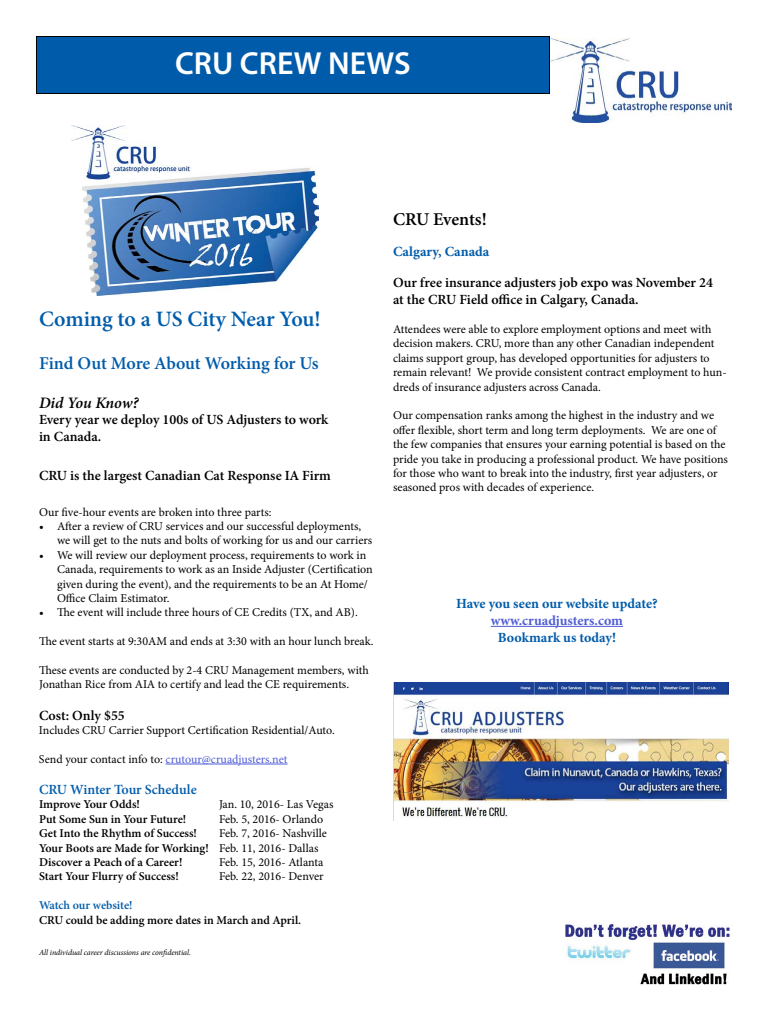
<style>
.page{position:relative;width:768px;height:1024px;background:#fff}
.page>*{position:absolute;margin:0;border:0;box-sizing:border-box;transform-origin:0 0}
.t1{font:600 32px "Myriad Pro";color:#fff}
.t2{font:600 22px "Minion Pro";letter-spacing:-.005em;color:#005cab}
.t3{font:600 18px "Minion Pro";letter-spacing:-.01em;color:#005cab}
.t4{font:600 18px "Minion Pro";letter-spacing:-.005em;color:#000}
.t5{font:italic 600 16px "Minion Pro";letter-spacing:-.005em;color:#000}
.t6{font:600 14px/16.8px "Minion Pro";color:#000}
.t7{font:700 14px "Minion Pro";color:#005cab}
.t8{font:600 14px "Minion Pro";letter-spacing:-.005em;color:#005cab}
.t9{font:700 14px "Minion Pro";color:#4f5cd6}
.t10{font:12px/14.4px "Minion Pro";color:#000}
.t11{font:600 12px/14.4px "Minion Pro";color:#000}
.t12{font:12px "Minion Pro";color:#4f5cd6}
.t13{font:600 12px "Minion Pro";letter-spacing:-.005em;color:#005cab}
.t14{font:italic 8px "Minion Pro";letter-spacing:-.01em;color:#000}
.s1{color:#000}
.s2{font-weight:400}
</style>
<div class="page">
<img style="left:550px;top:39px;width:182px;height:83px">
<div style="left:36px;top:36px;width:514px;height:58px;background:#005cab"></div>
<div style="left:36px;top:36px;width:514px;height:58px;border:1px solid #000"></div>
<img style="left:565px;top:920px;width:165px;height:65px">
<hr style="left:166px;top:764px;width:122px;height:1px;background:#4f5cd6">
<img style="left:72px;top:125px;width:246px;height:171px">
<hr style="left:491px;top:626px;width:132px;height:1px;background:#4f5cd6">
<img style="left:393px;top:682px;width:336px;height:138px">
<h1 class="t1" style="left:175px;top:43px;width:237px">CRU CREW NEWS</h1>
<h2 class="t2" style="left:39px;top:304px;width:283px">Coming to a US City Near You!</h2>
<h3 class="t3" style="left:39px;top:351px;width:281px">Find Out More About Working for Us</h3>
<h3 class="t5" style="left:39px;top:391px;width:101px">Did You Know?</h3>
<p class="t6" style="left:39px;top:411px;width:291px">Every year we deploy 100s of US Adjusters to work in Canada.</p>
<p class="t6" style="left:39px;top:467px;width:294px">CRU is the largest Canadian Cat Response IA Firm</p>
<p class="t10" style="left:39px;top:505px;width:234px">Our five-hour events are broken into three parts:</p>
<p class="t10" style="left:57px;top:519px;width:317px;text-indent:-18px">• After a review of CRU services and our successful deployments, we will get to the nuts and bolts of working for us and our carriers</p>
<p class="t10" style="left:57px;top:548px;width:317px;text-indent:-18px">• We will review our deployment process, requirements to work in Canada, requirements to work as an Inside Adjuster (Certification given during the event), and the requirements to be an At Home/ Office Claim Estimator.</p>
<p class="t10" style="left:39px;top:605px;width:320px">• The event will include three hours of CE Credits (TX, and AB).</p>
<p class="t10" style="left:39px;top:634px;width:336px">The event starts at 9:30AM and ends at 3:30 with an hour lunch break.</p>
<p class="t10" style="left:39px;top:663px;width:331px">These events are conducted by 2-4 CRU Management members, with<br>Jonathan Rice from AIA to certify and lead the CE requirements.</p>
<p class="t6" style="left:39px;top:707px;width:87px">Cost: Only $55</p>
<p class="t10" style="left:39px;top:723px;width:297px">Includes CRU Carrier Support Certification Residential/Auto.</p>
<p class="t12" style="left:39px;top:751px;width:250px"><span class="s1">Send your contact info to:</span> crutour@cruadjusters.net</p>
<p class="t8" style="left:39px;top:780px;width:159px">CRU Winter Tour Schedule</p>
<p class="t11" style="left:39px;top:797px;width:102px">Improve Your Odds!</p>
<p class="t10" style="left:219px;top:797px;width:116px">Jan. 10, 2016- Las Vegas</p>
<p class="t11" style="left:39px;top:812px;width:149px">Put Some Sun in Your Future!</p>
<p class="t10" style="left:219px;top:812px;width:106px">Feb. 5, 2016- Orlando</p>
<p class="t11" style="left:39px;top:826px;width:159px">Get Into the Rhythm of Success!</p>
<p class="t11" style="left:39px;top:826px;width:290px;text-indent:180px"><span class="s2">Feb. 7, 2016- Nashville<br></span>Your Boots are Made for Working! <span class="s2">Feb. 11, 2016- Dallas<br></span>Discover a Peach of a Career!</p>
<p class="t10" style="left:219px;top:855px;width:106px">Feb. 15, 2016- Atlanta</p>
<p class="t11" style="left:39px;top:869px;width:141px">Start Your Flurry of Success!</p>
<p class="t10" style="left:219px;top:869px;width:106px">Feb. 22, 2016- Denver</p>
<p class="t13" style="left:39px;top:897px;width:95px">Watch our website!</p>
<p class="t11" style="left:39px;top:912px;width:264px">CRU could be adding more dates in March and April.</p>
<p class="t14" style="left:39px;top:947px;width:153px">All individual career discussions are confidential.</p>
<h3 class="t4" style="left:393px;top:207px;width:95px">CRU Events!</h3>
<p class="t7" style="left:393px;top:242px;width:98px">Calgary, Canada</p>
<p class="t6" style="left:393px;top:275px;width:322px">Our free insurance adjusters job expo was November 24 at the CRU Field office in Calgary, Canada.</p>
<p class="t10" style="left:393px;top:322px;width:335px">Attendees were able to explore employment options and meet with decision makers. CRU, more than any other Canadian independent claims support group, has developed opportunities for adjusters to remain relevant! We provide consistent contract employment to hun&shy;dreds of insurance adjusters across Canada.</p>
<p class="t10" style="left:393px;top:409px;width:336px">Our compensation ranks among the highest in the industry and we offer flexible, short term and long term deployments. We are one of the few companies that ensures your earning potential is based on the pride you take in producing a professional product. We have positions for those who want to break into the industry, first year adjusters, or seasoned pros with decades of experience.</p>
<p class="t7" style="left:456px;top:594px;width:203px">Have you seen our website update?</p>
<p class="t9" style="left:491px;top:611px;width:134px">www.cruadjusters.com</p>
<p class="t7" style="left:498px;top:627px;width:120px">Bookmark us today!</p>
</div>
